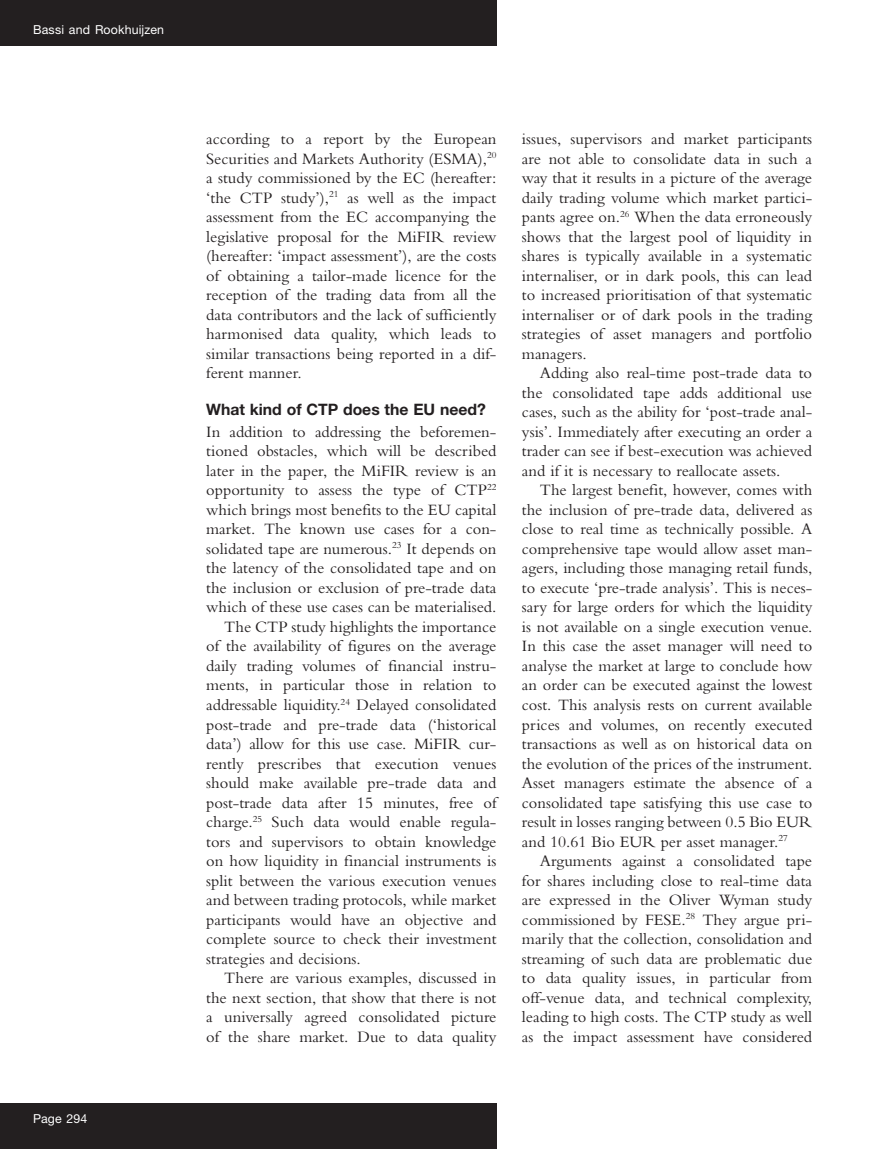
<style>
.page{position:relative;width:893px;height:1149px;background:#fff}
.page>*{position:absolute;margin:0;border:0;box-sizing:border-box;transform-origin:0 0}
.text_indent{font:16.5px/19.5px "Bembo MT Pro";color:#231f20;text-align:justify}
.text{font:16.5px/19.5px "Bembo MT Pro";color:#231f20;text-align:justify}
.b_head{font:700 15.75px "Helvetica Neue LT Pro";color:#231f20}
.t1{font:12.3px "Helvetica Neue LT Pro";letter-spacing:.01em;color:#fff}
</style>
<div class="page">
<div style="left:0;top:0;width:496px;height:46px;background:#231f20"></div>
<div style="left:0;top:1103px;width:496px;height:45px;background:#231f20"></div>
<p class="t1" style="left:33px;top:22px;width:132px">Bassi and Rookhuijzen</p>
<p class="t1" style="left:33px;top:1110px;width:56px">Page 294</p>
<p class="text" style="left:206px;top:129px;width:292px">according to a report by the European Securities and Markets Authority (ESMA),<sup>20 </sup>a study commissioned by the EC (hereafter: ‘the CTP study’),<sup>21</sup> as well as the impact assessment from the EC accompanying the legislative proposal for the MiFIR review (hereafter: ‘impact assessment’), are the costs of obtaining a tailor-made licence for the reception of the trading data from all the data contributors and the lack of sufficiently harmonised data quality, which leads to similar transactions being reported in a dif&shy;ferent manner.</p>
<p class="b_head" style="left:206px;top:399px;width:281px">What kind of CTP does the EU need?</p>
<p class="text" style="left:206px;top:421px;width:292px">In addition to addressing the beforemen&shy;tioned obstacles, which will be described later in the paper, the MiFIR review is an opportunity to assess the type of CTP<sup>22 </sup>which brings most benefits to the EU capital market. The known use cases for a con&shy;solidated tape are numerous.<sup>23</sup> It depends on the latency of the consolidated tape and on the inclusion or exclusion of pre-trade data which of these use cases can be materialised.</p>
<p class="text_indent" style="left:206px;top:616px;width:292px;text-indent:18px">The CTP study highlights the importance of the availability of figures on the average daily trading volumes of financial instru&shy;ments, in particular those in relation to addressable liquidity.<sup>24</sup> Delayed consolidated post-trade and pre-trade data (‘historical data’) allow for this use case. MiFIR cur&shy;rently prescribes that execution venues should make available pre-trade data and post-trade data after 15 minutes, free of charge.<sup>25</sup> Such data would enable regula&shy;tors and supervisors to obtain knowledge on how liquidity in financial instruments is split between the various execution venues and between trading protocols, while market participants would have an objective and complete source to check their investment strategies and decisions.</p>
<p class="text_indent" style="left:206px;top:967px;width:292px;text-indent:18px">There are various examples, discussed in the next section, that show that there is not a universally agreed consolidated picture of the share market. Due to data quality</p>
<p class="text_indent" style="left:522px;top:129px;width:292px">issues, supervisors and market participants are not able to consolidate data in such a way that it results in a picture of the average daily trading volume which market partici&shy;pants agree on.<sup>26</sup> When the data erroneously shows that the largest pool of liquidity in shares is typically available in a systematic internaliser, or in dark pools, this can lead to increased prioritisation of that systematic internaliser or of dark pools in the trading strategies of asset managers and portfolio managers.</p>
<p class="text_indent" style="left:522px;top:363px;width:292px;text-indent:18px">Adding also real-time post-trade data to the consolidated tape adds additional use cases, such as the ability for ‘post-trade anal&shy;ysis’. Immediately after executing an order a trader can see if best-execution was achieved and if it is necessary to reallocate assets.</p>
<p class="text_indent" style="left:522px;top:480px;width:292px;text-indent:18px">The largest benefit, however, comes with the inclusion of pre-trade data, delivered as close to real time as technically possible. A comprehensive tape would allow asset man&shy;agers, including those managing retail funds, to execute ‘pre-trade analysis’. This is neces&shy;sary for large orders for which the liquidity is not available on a single execution venue.<br>In this case the asset manager will need to analyse the market at large to conclude how an order can be executed against the lowest cost. This analysis rests on current available prices and volumes, on recently executed transactions as well as on historical data on the evolution of the prices of the instrument.<br>Asset managers estimate the absence of a consolidated tape satisfying this use case to result in losses ranging between 0.5 Bio EUR and 10.61 Bio EUR per asset manager.<sup>27</sup></p>
<p class="text_indent" style="left:522px;top:850px;width:292px;text-indent:18px">Arguments against a consolidated tape for shares including close to real-time data are expressed in the Oliver Wyman study commissioned by FESE.<sup>28</sup> They argue pri&shy;marily that the collection, consolidation and streaming of such data are problematic due to data quality issues, in particular from off-venue data, and technical complexity, leading to high costs. The CTP study as well as the impact assessment have considered</p>
</div>
